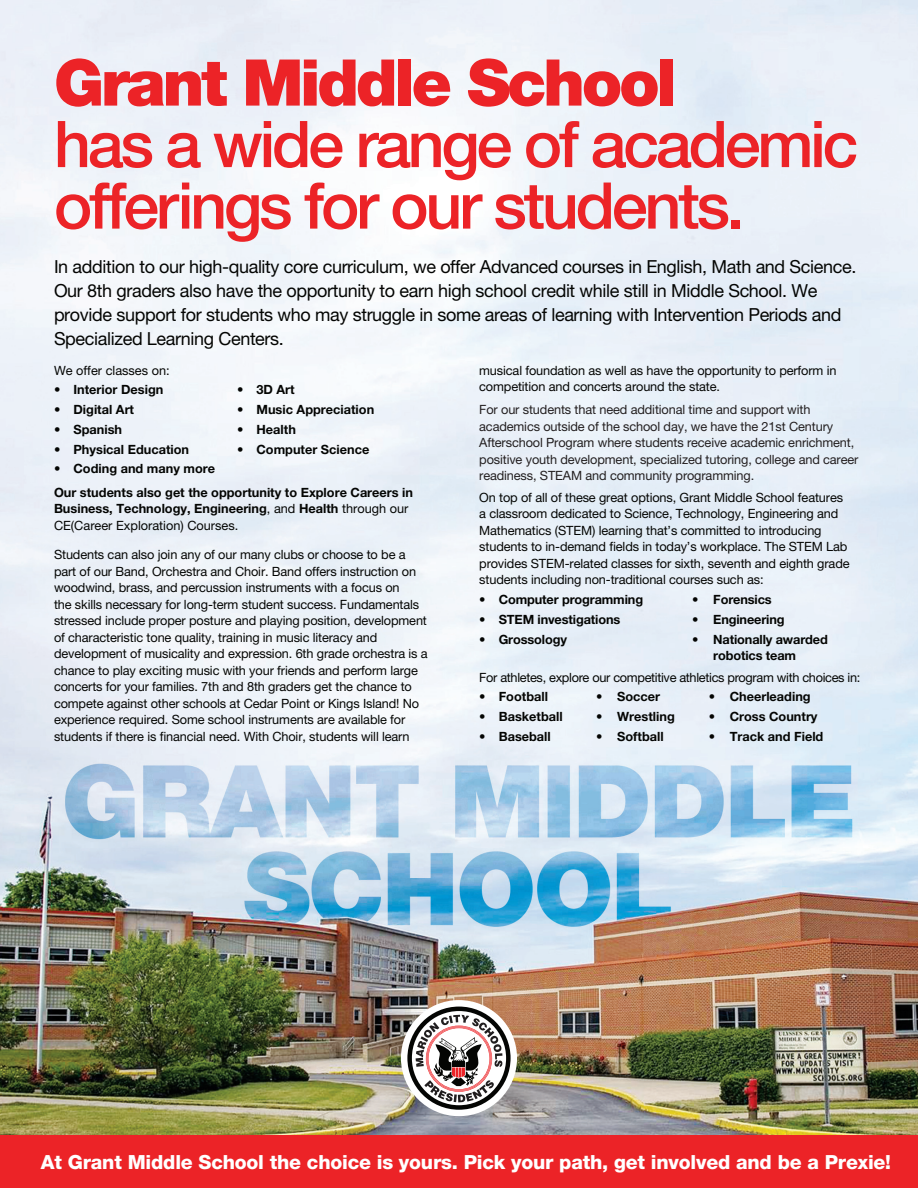
<style>
.page{position:relative;width:918px;height:1188px;background:#fff}
.page>*{position:absolute;margin:0;border:0;box-sizing:border-box;transform-origin:0 0}
.t1{font:64.5px/61.5px "Helvetica Neue LT 65 Md";letter-spacing:-.05em;color:#ec2327}
.t2{font:19.5px "Helvetica Neue LT 85 Hv";letter-spacing:-.01em;color:#fff}
.t3{font:18px/24px "Helvetica Neue LT 55 Rm";letter-spacing:-.02em;color:#040503}
.t4{font:12.75px/16.5px "Helvetica Neue LT 55 Rm";letter-spacing:-.01em;color:#040503}
.t5{font:12.75px/16.5px "Helvetica Neue LT 75 Bd";color:#040503}
.t6{font:12.75px/16.5px "Helvetica Neue LT 55 Rm";letter-spacing:-.01em;color:#231f20}
.s1{font-family:"Helvetica Neue LT 95 Blk"}
.s2{font-family:"Helvetica Neue LT 55 Rm"}
</style>
<div class="page">
<img style="left:0;top:0;width:918px;height:1135px">
<div style="left:401px;top:1000px;width:116px;height:116px;background:#fff;border-radius:50%"></div>
<svg style="left:407px;top:1007px;width:104px;height:103px"></svg>
<div style="left:0;top:1135px;width:918px;height:53px;background:#ec2327"></div>
<p class="t1" style="left:54px;top:51px;width:806px"><span class="s1">Grant Middle School<br></span>has a wide range of academic offerings for our students.</p>
<p class="t3" style="left:54px;top:254px;width:804px">In addition to our high-quality core curriculum, we offer Advanced courses in English, Math and Science.<br>Our 8th graders also have the opportunity to earn high school credit while still in Middle School. We provide support for students who may struggle in some areas of learning with Intervention Periods and Specialized Learning Centers.</p>
<p class="t4" style="left:54px;top:362px;width:117px">We offer classes on:</p>
<p class="t5" style="left:54px;top:381px;width:111px">• Interior Design</p>
<p class="t5" style="left:237px;top:381px;width:59px">• 3D Art</p>
<p class="t5" style="left:54px;top:401px;width:82px">• Digital Art</p>
<p class="t5" style="left:237px;top:401px;width:139px">• Music Appreciation</p>
<p class="t5" style="left:54px;top:421px;width:70px">• Spanish</p>
<p class="t5" style="left:237px;top:421px;width:60px">• Health</p>
<p class="t5" style="left:54px;top:440px;width:137px">• Physical Education</p>
<p class="t5" style="left:237px;top:440px;width:134px">• Computer Science</p>
<p class="t5" style="left:54px;top:460px;width:163px">• Coding and many more</p>
<p class="t5" style="left:54px;top:483px;width:361px">Our students also get the opportunity to Explore Careers in<br>Business, Technology, Engineering<span class="s2">, and</span> Health <span class="s2">through our<br>CE(Career Exploration) Courses.</span></p>
<p class="t4" style="left:479px;top:362px;width:359px">musical foundation as well as have the opportunity to perform in competition and concerts around the state.</p>
<p class="t6" style="left:479px;top:401px;width:381px">For our students that need additional time and support with academics outside of the school day, we have the 21st Century Afterschool Program where students receive academic enrichment, positive youth development, specialized tutoring, college and career readiness, STEAM and community programming.</p>
<p class="t4" style="left:479px;top:489px;width:372px">On top of all of these great options, Grant Middle School features a classroom dedicated to Science, Technology, Engineering and Mathematics (STEM) learning that’s committed to introducing students to in-demand fields in today’s workplace. The STEM Lab provides STEM-related classes for sixth, seventh and eighth grade students including non-traditional courses such as:</p>
<p class="t5" style="left:479px;top:591px;width:165px">• Computer programming</p>
<p class="t5" style="left:692px;top:591px;width:81px">• Forensics</p>
<p class="t5" style="left:479px;top:611px;width:143px">• STEM investigations</p>
<p class="t5" style="left:692px;top:611px;width:94px">• Engineering</p>
<p class="t5" style="left:479px;top:631px;width:89px">• Grossology</p>
<p class="t5" style="left:713px;top:631px;width:116px;text-indent:-21px">• Nationally awarded robotics team</p>
<p class="t4" style="left:479px;top:669px;width:383px">For athletes, explore our competitive athletics program with choices in:</p>
<p class="t5" style="left:479px;top:688px;width:70px">• Football</p>
<p class="t5" style="left:596px;top:688px;width:65px">• Soccer</p>
<p class="t5" style="left:709px;top:688px;width:103px">• Cheerleading</p>
<p class="t5" style="left:479px;top:708px;width:85px">• Basketball</p>
<p class="t5" style="left:596px;top:708px;width:80px">• Wrestling</p>
<p class="t5" style="left:709px;top:708px;width:110px">• Cross Country</p>
<p class="t5" style="left:479px;top:728px;width:73px">• Baseball</p>
<p class="t5" style="left:596px;top:728px;width:69px">• Softball</p>
<p class="t5" style="left:709px;top:728px;width:116px">• Track and Field</p>
<p class="t4" style="left:54px;top:546px;width:375px">Students can also join any of our many clubs or choose to be a part of our Band, Orchestra and Choir. Band offers instruction on woodwind, brass, and percussion instruments with a focus on<br>the skills necessary for long-term student success. Fundamentals stressed include proper posture and playing position, development of characteristic tone quality, training in music literacy and development of musicality and expression. 6th grade orchestra is a chance to play exciting music with your friends and perform large concerts for your families. 7th and 8th graders get the chance to compete against other schools at Cedar Point or Kings Island! No experience required. Some school instruments are available for students if there is financial need. With Choir, students will learn</p>
<p class="t2" style="left:41px;top:1151px;width:852px">At Grant Middle School the choice is yours. Pick your path, get involved and be a Prexie!</p>
</div>
